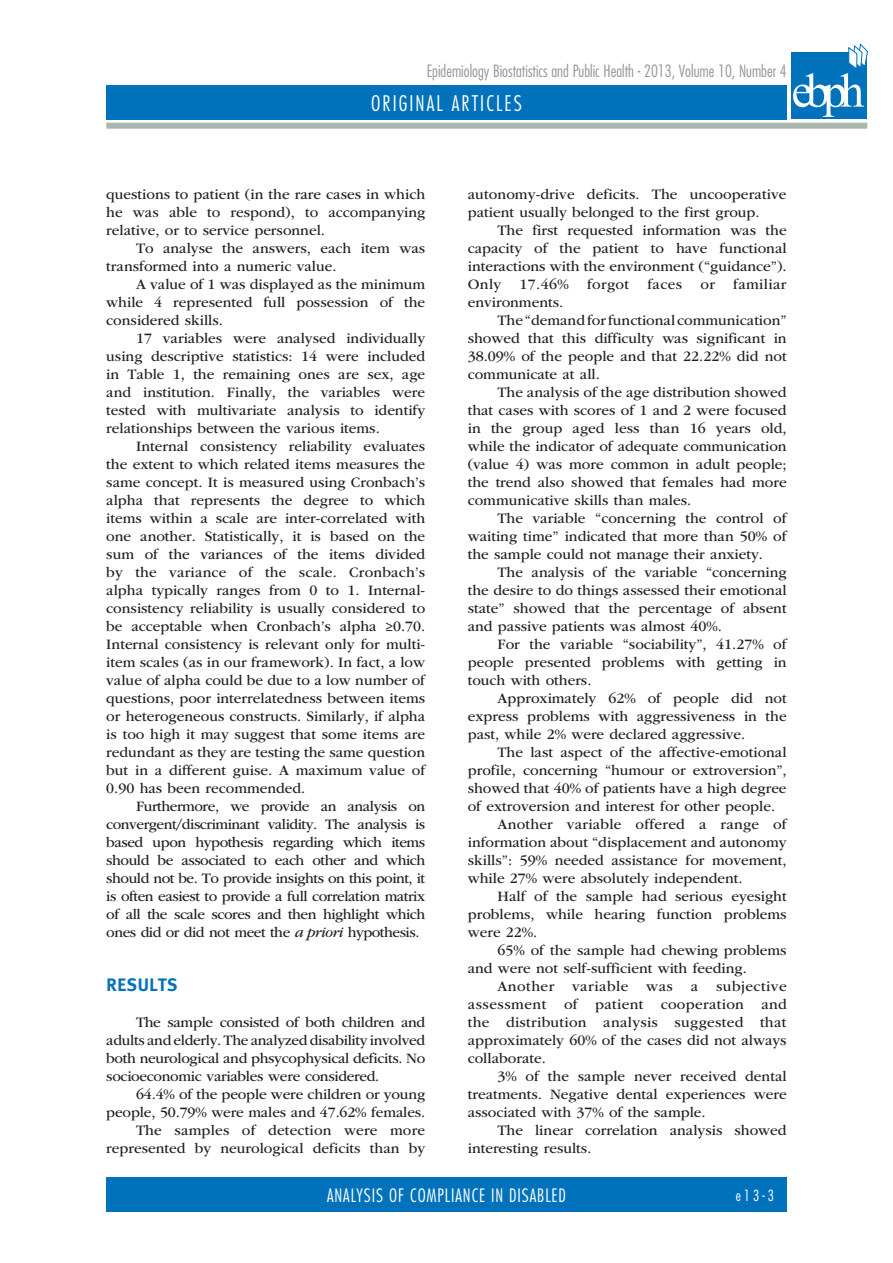
<style>
.page{position:relative;width:893px;height:1263px;background:#fff}
.page>*{position:absolute;margin:0;border:0;box-sizing:border-box;transform-origin:0 0}
.t1{font:300 condensed 21px "Futura Std";letter-spacing:.1em;color:#fff}
.t2{font:300 condensed 18px "Futura Std";color:#fff}
.t3{font:700 18px "Meta Plus";color:#0072bc}
.t4{font:300 condensed 16.5px "Futura Std";color:#939598}
.t5{font:15px/18px "ITC Garamond Std";color:#231f20;text-align:justify}
.t6{font:15px "ITC Garamond Std";letter-spacing:.02em;color:#231f20}
.t7{font:15px "ITC Garamond Std";letter-spacing:.03em;color:#231f20}
.t8{font:300 condensed 15px "Futura Std";color:#fff}
.s1{font-style:italic}
</style>
<div class="page">
<div style="left:106px;top:85px;width:681px;height:34px;background:#0072bc"></div>
<div style="left:106px;top:1178px;width:681px;height:34px;background:#0072bc"></div>
<div style="left:106px;top:123px;width:761px;height:6px;background:#a9b7ae"></div>
<div style="left:791px;top:52px;width:76px;height:67px;background:#0072bc"></div>
<svg style="left:793px;top:43px;width:75px;height:74px"></svg>
<p class="t4" style="left:427px;top:62px;width:361px">Epidemiology Biostatistics and Public Health - 2013, Volume 10, Number 4</p>
<h1 class="t1" style="left:371px;top:91px;width:152px">ORIGINAL ARTICLES</h1>
<p class="t5" style="left:106px;top:185px;width:320px">questions to patient (in the rare cases in which he was able to respond), to accompanying relative, or to service personnel.</p>
<p class="t5" style="left:106px;top:239px;width:320px;text-indent:30px">To analyse the answers, each item was transformed into a numeric value.</p>
<p class="t5" style="left:106px;top:275px;width:320px;text-indent:30px">A value of 1 was displayed as the minimum while 4 represented full possession of the considered skills.</p>
<p class="t5" style="left:106px;top:329px;width:320px;text-indent:30px">17 variables were analysed individually using descriptive statistics: 14 were included in Table 1, the remaining ones are sex, age and institution. Finally, the variables were tested with multivariate analysis to identify relationships between the various items.</p>
<p class="t5" style="left:106px;top:437px;width:320px;text-indent:30px">Internal consistency reliability evaluates the extent to which related items measures the same concept. It is measured using Cronbach’s alpha that represents the degree to which items within a scale are inter-correlated with one another. Statistically, it is based on the sum of the variances of the items divided by the variance of the scale. Cronbach’s alpha typically ranges from 0 to 1. Internal&shy;consistency reliability is usually considered to be acceptable when Cronbach’s alpha ≥0.70.<br>Internal consistency is relevant only for multi&shy;item scales (as in our framework). In fact, a low value of alpha could be due to a low number of questions, poor interrelatedness between items or heterogeneous constructs. Similarly, if alpha is too high it may suggest that some items are redundant as they are testing the same question but in a different guise. A maximum value of 0.90 has been recommended.</p>
<p class="t5" style="left:106px;top:797px;width:320px;text-indent:30px">Furthermore, we provide an analysis on convergent/discriminant validity. The analysis is based upon hypothesis regarding which items should be associated to each other and which should not be. To provide insights on this point, it is often easiest to provide a full correlation matrix of all the scale scores and then highlight which ones did or did not meet the <span class="s1">a priori</span> hypothesis.</p>
<p class="t3" style="left:106px;top:974px;width:12px">RESUL</p>
<p class="t3" style="left:158px;top:974px;width:20px">TS</p>
<p class="t5" style="left:106px;top:1013px;width:320px;text-indent:30px">The sample consisted of both children and adults and elderly. The analyzed disability involved both neurological and phsycophysical deficits. No socioeconomic variables were considered.</p>
<p class="t5" style="left:106px;top:1085px;width:320px;text-align:right">64.4% of the people were children or young people, 50.79% were males and 47.62% females.<br>The samples of detection were more represented by neurological deficits than by</p>
<p class="t5" style="left:468px;top:185px;width:320px">autonomy-drive deficits. The uncooperative patient usually belonged to the first group.</p>
<p class="t5" style="left:468px;top:221px;width:320px;text-indent:30px">The first requested information was the capacity of the patient to have functional interactions with the environment (“guidance”).<br>Only 17.46% forgot faces or familiar environments.</p>
<p class="t5" style="left:468px;top:311px;width:320px;text-indent:30px">The “demand for functional communication” showed that this difficulty was significant in 38.09% of the people and that 22.22% did not communicate at all.</p>
<p class="t5" style="left:468px;top:383px;width:320px;text-indent:30px">The analysis of the age distribution showed that cases with scores of 1 and 2 were focused in the group aged less than 16 years old, while the indicator of adequate communication (value 4) was more common in adult people; the trend also showed that females had more communicative skills than males.</p>
<p class="t5" style="left:468px;top:509px;width:320px;text-indent:30px">The variable “concerning the control of waiting time” indicated that more than 50% of the sample could not manage their anxiety.</p>
<p class="t5" style="left:468px;top:563px;width:320px;text-indent:30px">The analysis of the variable “concerning the desire to do things assessed their emotional state” showed that the percentage of absent and passive patients was almost 40%.</p>
<p class="t5" style="left:468px;top:635px;width:320px;text-indent:30px">For the variable “sociability”, 41.27% of people presented problems with getting in touch with others.</p>
<p class="t5" style="left:468px;top:689px;width:320px;text-indent:30px">Approximately 62% of people did not express problems with aggressiveness in the past, while 2% were declared aggressive.</p>
<p class="t5" style="left:497px;top:743px;width:291px">The last aspect of the affective-emotional</p>
<p class="t5" style="left:468px;top:761px;width:320px">profile, concerning “humour or extroversion”,</p>
<p class="t5" style="left:468px;top:779px;width:320px">showed that 40% of patients have a high degree</p>
<p class="t5" style="left:468px;top:797px;width:309px">of extroversion and interest for other people.</p>
<p class="t5" style="left:497px;top:815px;width:291px">Another variable offered a range of</p>
<p class="t5" style="left:468px;top:833px;width:320px">information about “displacement and autonomy</p>
<p class="t5" style="left:468px;top:851px;width:320px">skills”: 59% needed assistance for movement,</p>
<p class="t5" style="left:468px;top:869px;width:276px">while 27% were absolutely independent.</p>
<p class="t5" style="left:497px;top:887px;width:291px">Half of the sample had serious eyesight</p>
<p class="t5" style="left:468px;top:905px;width:320px">problems, while hearing function problems</p>
<p class="t5" style="left:468px;top:923px;width:71px">were 22%.</p>
<p class="t5" style="left:497px;top:941px;width:291px">65% of the sample had chewing problems</p>
<p class="t5" style="left:468px;top:959px;width:281px">and were not self-sufficient with feeding.</p>
<p class="t7" style="left:497px;top:978px;width:291px">Another variable was a subjective</p>
<p class="t6" style="left:468px;top:996px;width:321px">assessment of patient cooperation and</p>
<p class="t6" style="left:468px;top:1014px;width:320px">the distribution analysis suggested that</p>
<p class="t5" style="left:468px;top:1031px;width:320px">approximately 60% of the cases did not always</p>
<p class="t5" style="left:468px;top:1049px;width:80px">collaborate.</p>
<p class="t5" style="left:497px;top:1067px;width:291px">3% of the sample never received dental</p>
<p class="t5" style="left:468px;top:1085px;width:320px">treatments. Negative dental experiences were</p>
<p class="t5" style="left:468px;top:1103px;width:239px">associated with 37% of the sample.</p>
<p class="t5" style="left:497px;top:1121px;width:291px">The linear correlation analysis showed</p>
<p class="t5" style="left:468px;top:1139px;width:125px">interesting results.</p>
<p class="t8" style="left:736px;top:1187px;width:40px">e13-3</p>
<p class="t2" style="left:327px;top:1185px;width:119px">Analysis of compliance</p>
<p class="t2" style="left:491px;top:1185px;width:34px">in disable</p>
<p class="t2" style="left:558px;top:1185px;width:9px">d</p>
</div>
